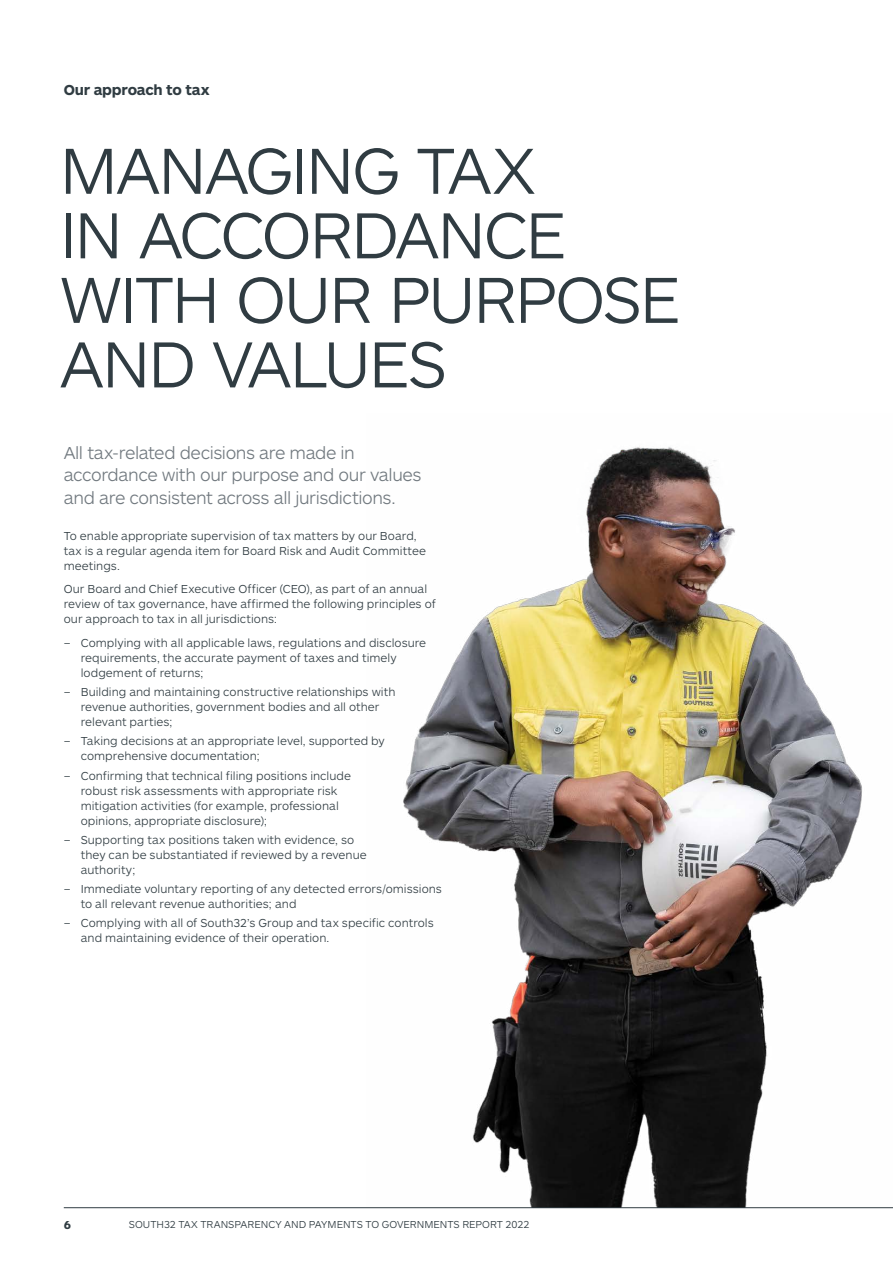
<style>
.page{position:relative;width:893px;height:1263px;background:#fff}
.page>*{position:absolute;margin:0;border:0;box-sizing:border-box;transform-origin:0 0}
.t1{font:300 67.5px/64.5px "ARS Maquette Pro";letter-spacing:-.04em;color:#303c42}
.t2{font:300 18px/22.5px "ARS Maquette Pro";letter-spacing:-.025em;color:#71797f}
.t3{font:700 15px "ARS Maquette Pro";letter-spacing:-.015em;color:#303c42}
.t4{font:300 12px/15px "ARS Maquette Pro";letter-spacing:.005em;color:#303c42}
.t5{font:700 12px "ARS Maquette Pro";color:#303c42}
.t6{font:300 10.5px "ARS Maquette Pro";color:#303c42}
</style>
<div class="page">
<img style="left:403px;top:447px;width:459px;height:760px">
<hr style="left:64px;top:1207px;width:829px;height:1px;background:#303c42">
<p class="t3" style="left:64px;top:80px;width:147px">Our approach to tax</p>
<h1 class="t1" style="left:60px;top:135px;width:623px">MANAGING TAX<br>IN ACCORDANCE<br>WITH OUR PURPOSE<br>AND VALUES</h1>
<h2 class="t2" style="left:64px;top:440px;width:359px">All tax-related decisions are made in accordance with our purpose and our values and are consistent across all jurisdictions.</h2>
<p class="t4" style="left:64px;top:527px;width:364px">To enable appropriate supervision of tax matters by our Board, tax is a regular agenda item for Board Risk and Audit Committee meetings.</p>
<p class="t4" style="left:64px;top:581px;width:373px">Our Board and Chief Executive Officer (CEO), as part of an annual review of tax governance, have affirmed the following principles of our approach to tax in all jurisdictions:</p>
<p class="t4" style="left:81px;top:635px;width:347px;text-indent:-17px">– Complying with all applicable laws, regulations and disclosure requirements, the accurate payment of taxes and timely lodgement of returns;</p>
<p class="t4" style="left:81px;top:684px;width:316px;text-indent:-17px">– Building and maintaining constructive relationships with revenue authorities, government bodies and all other relevant parties;</p>
<p class="t4" style="left:81px;top:733px;width:306px;text-indent:-17px">– Taking decisions at an appropriate level, supported by comprehensive documentation;</p>
<p class="t4" style="left:81px;top:767px;width:272px;text-indent:-17px">– Confirming that technical filing positions include robust risk assessments with appropriate risk mitigation activities (for example, professional opinions, appropriate disclosure);</p>
<p class="t4" style="left:81px;top:831px;width:287px;text-indent:-17px">– Supporting tax positions taken with evidence, so they can be substantiated if reviewed by a revenue authority;</p>
<p class="t4" style="left:81px;top:881px;width:363px;text-indent:-17px">– Immediate voluntary reporting of any detected errors/omissions to all relevant revenue authorities; and</p>
<p class="t4" style="left:81px;top:915px;width:354px;text-indent:-17px">– Complying with all of South32’s Group and tax specific controls and maintaining evidence of their operation.</p>
<p class="t5" style="left:64px;top:1217px;width:9px">6</p>
<p class="t6" style="left:129px;top:1217px;width:402px">SOUTH32 TAX TRANSPARENCY AND PAYMENTS TO GOVERNMENTS REPORT 2022</p>
</div>
